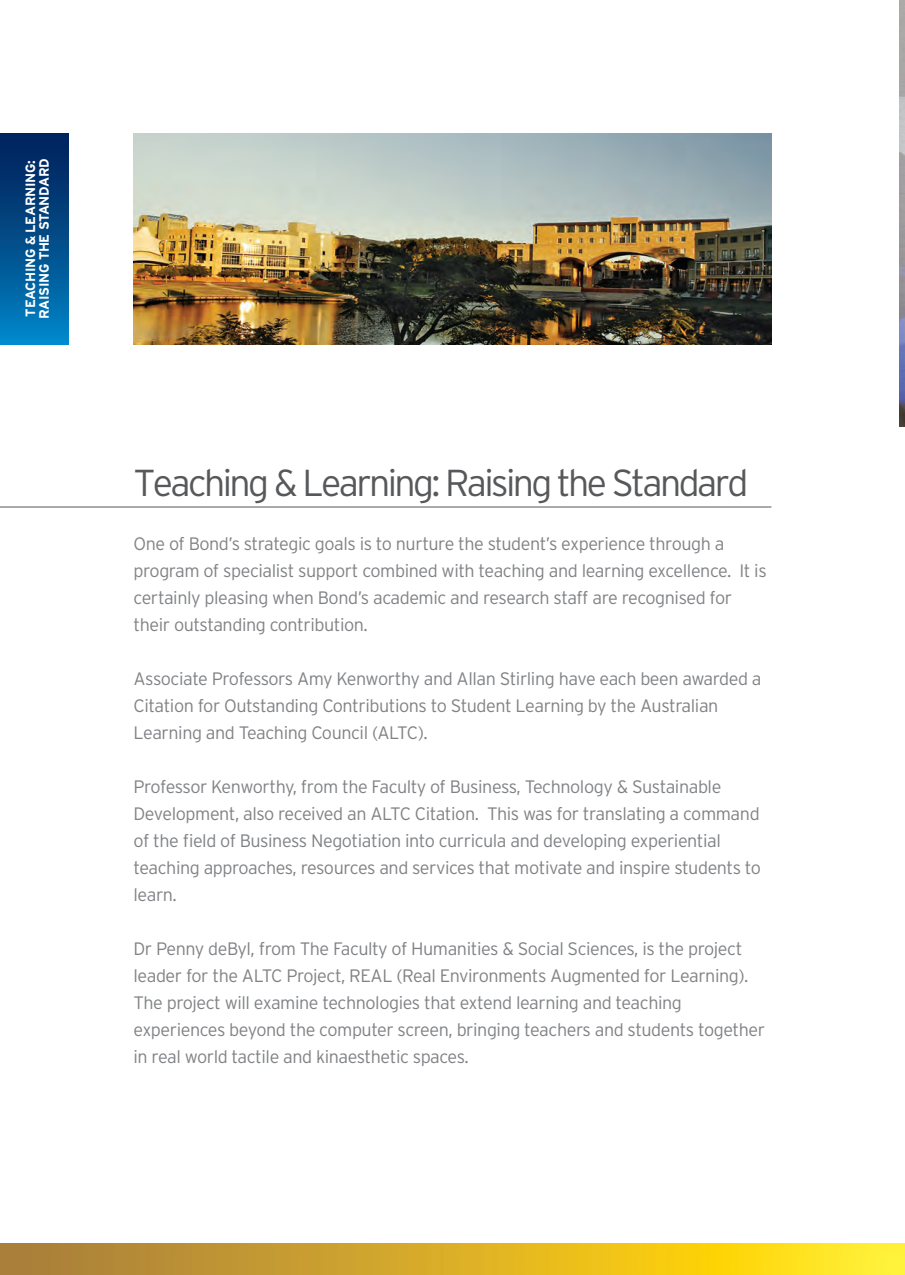
<style>
.page{position:relative;width:905px;height:1275px;background:#fff}
.page>*{position:absolute;margin:0;border:0;box-sizing:border-box;transform-origin:0 0}
.Profile_Title_Headin{font:300 37.5px "Interstate";letter-spacing:-.07em;color:#57585a}
.Body{font:300 18px/27px "Interstate";letter-spacing:-.025em;color:#808285}
.t1{font:700 13.5px/13.5px "Interstate";letter-spacing:-.025em;color:#fff}
</style>
<div class="page">
<svg style="left:0;top:1243px;width:899px;height:32px;background:#dab127"></svg>
<div style="left:899px;top:1243px;width:6px;height:32px;background:#fff33c"></div>
<img style="left:900px;top:7px;width:5px;height:420px">
<hr style="left:0;top:507px;width:771px;height:1px;background:#57585a">
<div style="left:0;top:134px;width:68px;height:210px;background:linear-gradient(to bottom,#021c55,#0083c4)"></div>
<img style="left:134px;top:134px;width:637px;height:210px">
<svg style="left:0;top:1268px;width:7px;height:7px"></svg>
<svg style="left:899px;top:0;width:6px;height:7px"></svg>
<p class="t1" style="left:24px;top:319px;width:162px;rotate:-90deg">TEACHING &amp; LEARNING:<br>RAISING THE STANDARD</p>
<p class="Profile_Title_Headin" style="left:134px;top:462px;width:616px">Teaching &amp; Learning: Raising the Standard</p>
<p class="Body" style="left:134px;top:530px;width:635px">One of Bond’s strategic goals is to nurture the student’s experience through a program of specialist support combined with teaching and learning excellence. It is certainly pleasing when Bond’s academic and research staff are recognised for their outstanding contribution.</p>
<p class="Body" style="left:134px;top:665px;width:629px">Associate Professors Amy Kenworthy and Allan Stirling have each been awarded a<br>Citation for Outstanding Contributions to Student Learning by the Australian<br>Learning and Teaching Council (ALTC).</p>
<p class="Body" style="left:134px;top:773px;width:629px">Professor Kenworthy, from the Faculty of Business, Technology &amp; Sustainable Development, also received an ALTC Citation. This was for translating a command of the field of Business Negotiation into curricula and developing experiential teaching approaches, resources and services that motivate and inspire students to learn.</p>
<p class="Body" style="left:134px;top:935px;width:633px">Dr Penny deByl, from The Faculty of Humanities &amp; Social Sciences, is the project leader for the ALTC Project, REAL (Real Environments Augmented for Learning).<br>The project will examine technologies that extend learning and teaching experiences beyond the computer screen, bringing teachers and students together in real world tactile and kinaesthetic spaces.</p>
</div>
